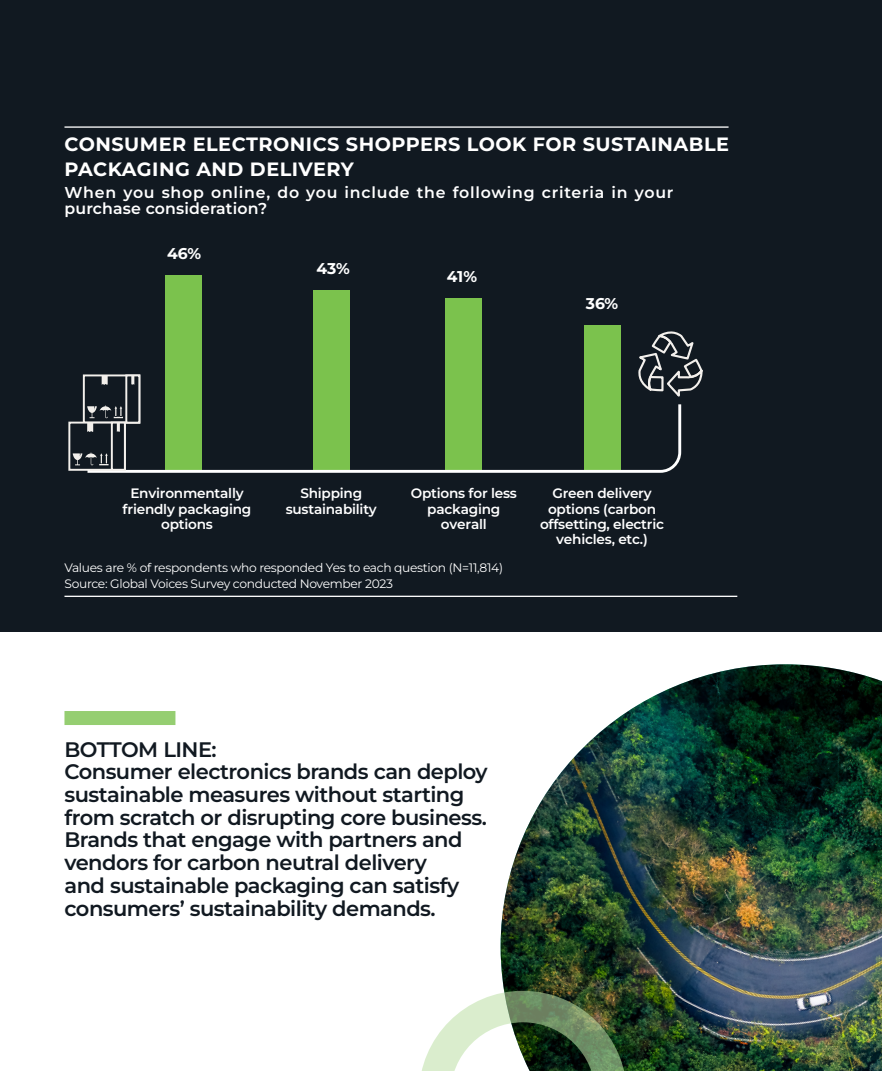
<style>
.page{position:relative;width:882px;height:1071px;background:#fff}
.page>*{position:absolute;margin:0;border:0;box-sizing:border-box;transform-origin:0 0}
.t1{font:600 21px/22.8px "Montserrat";letter-spacing:-.025em;color:#111921}
.t2{font:700 19.25px/24.5px "Montserrat";letter-spacing:.025em;color:#fff}
.t3{font:600 15.75px/15.8px "Montserrat";letter-spacing:.05em;color:#fff}
.t4{font:700 15.58px "Montserrat";letter-spacing:-.005em;color:#fff}
.t5{font:600 13.65px/15.4px "Montserrat";letter-spacing:-.015em;color:#fff;text-align:center}
.t6{font:12.25px/15.8px "Montserrat";letter-spacing:-.025em;color:#fff}
</style>
<div class="page">
<div style="left:0;top:0;width:882px;height:631px;background:#111921"></div>
<hr style="left:64px;top:596px;width:673px;height:1px;background:#fff">
<hr style="left:64px;top:126px;width:665px;height:2px;background:#fff">
<div style="left:584px;top:325px;width:36px;height:146px;background:#7bc24d"></div>
<div style="left:446px;top:298px;width:36px;height:173px;background:#7bc24d"></div>
<div style="left:313px;top:290px;width:37px;height:181px;background:#7bc24d"></div>
<div style="left:166px;top:275px;width:36px;height:196px;background:#7bc24d"></div>
<svg style="left:87px;top:401px;width:595px;height:72px"></svg>
<div style="left:84px;top:375px;width:55px;height:48px;background:#111921"></div>
<div style="left:83px;top:374px;width:57px;height:50px;border:2px solid #f3f0ec"></div>
<div style="left:125px;top:374px;width:15px;height:50px;border:2px solid #f3f0ec"></div>
<svg style="left:102px;top:375px;width:6px;height:10px"></svg>
<svg style="left:131px;top:375px;width:3px;height:10px"></svg>
<svg style="left:638px;top:331px;width:65px;height:66px"></svg>
<div style="left:69px;top:423px;width:56px;height:47px;background:#111921"></div>
<div style="left:68px;top:422px;width:58px;height:49px;border:2px solid #f3f0ec"></div>
<div style="left:111px;top:422px;width:15px;height:49px;border:2px solid #f3f0ec"></div>
<svg style="left:73px;top:453px;width:36px;height:12px"></svg>
<svg style="left:87px;top:405px;width:36px;height:27px"></svg>
<div style="left:64px;top:711px;width:111px;height:14px;background:#95ce71"></div>
<img style="left:501px;top:664px;width:381px;height:407px">
<svg style="left:422px;top:991px;width:205px;height:80px"></svg>
<p class="t2" style="left:64px;top:132px;width:666px">CONSUMER ELECTRONICS SHOPPERS LOOK FOR SUSTAINABLE<br>PACKAGING AND DELIVERY</p>
<p class="t3" style="left:64px;top:184px;width:610px">When you shop online, do you include the following criteria in your purchase consideration?</p>
<p class="t4" style="left:167px;top:243px;width:36px">46%</p>
<p class="t4" style="left:316px;top:258px;width:35px">43%</p>
<p class="t4" style="left:447px;top:266px;width:32px">41%</p>
<p class="t4" style="left:586px;top:293px;width:34px">36%</p>
<p class="t5" style="left:123px;top:486px;width:130px">Environmentally friendly packaging options</p>
<p class="t5" style="left:411px;top:486px;width:108px">Options for less packaging overall</p>
<p class="t5" style="left:286px;top:486px;width:93px">Shipping sustainability</p>
<p class="t6" style="left:64px;top:560px;width:440px">Values are % of respondents who responded Yes to each question (N=11,814)<br>Source: Global Voices Survey conducted November 2023</p>
<p class="t5" style="left:540px;top:486px;width:126px">Green delivery options (carbon offsetting, electric vehicles, etc.)</p>
<p class="t1" style="left:64px;top:737px;width:425px">BOTTOM LINE:<br>Consumer electronics brands can deploy sustainable measures without starting from scratch or disrupting core business.<br>Brands that engage with partners and vendors for carbon neutral delivery<br>and sustainable packaging can satisfy consumers’ sustainability demands.</p>
</div>
